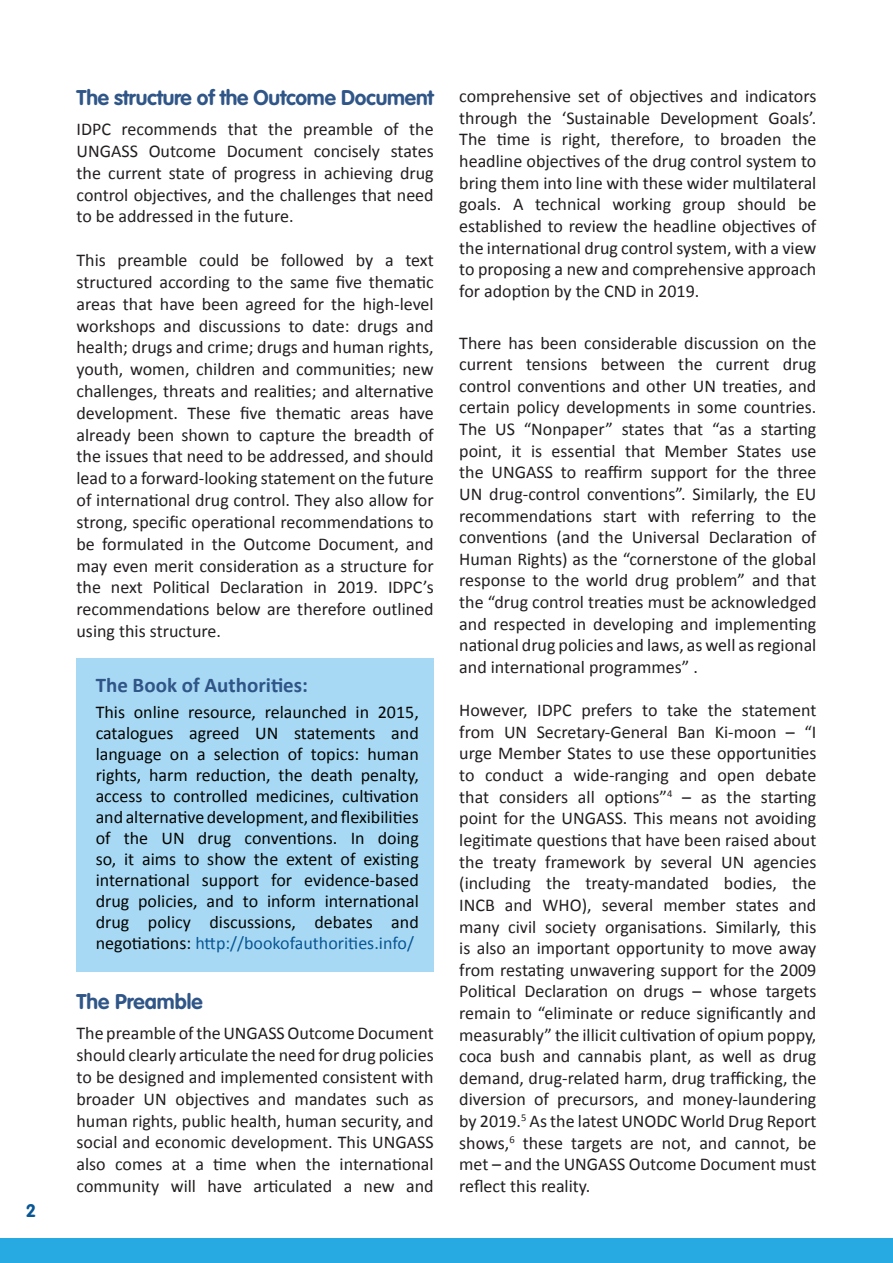
<style>
.page{position:relative;width:893px;height:1263px;background:#fff}
.page>*{position:absolute;margin:0;border:0;box-sizing:border-box;transform-origin:0 0}
.t1{font:700 21px "VAG Rounded LT Pro";letter-spacing:-.01em;color:#305688}
.t2{font:700 21px "Calibri";color:#305587}
.t3{font:18px/21.6px "Calibri";color:#231f20;text-align:justify}
.t4{font:18px/21px "Calibri";color:#040503;text-align:justify}
.t5{font:700 18px "VAG Rounded LT Pro";color:#095694}
.s1{color:#095694}
</style>
<div class="page">
<div style="left:0;top:1238px;width:893px;height:25px;background:#26aae1"></div>
<div style="left:77px;top:658px;width:357px;height:314px;background:#a7d9f4"></div>
<p class="t5" style="left:26px;top:1199px;width:12px">2</p>
<p class="t1" style="left:77px;top:84px;width:359px">The structure of the Outcome Document</p>
<p class="t3" style="left:77px;top:118px;width:359px">IDPC recommends that the preamble of the UNGASS Outcome Document concisely states the current state of progress in achieving drug control objectives, and the challenges that need to be addressed in the future.</p>
<p class="t3" style="left:77px;top:249px;width:359px">This preamble could be followed by a text structured according to the same five thematic areas that have been agreed for the high-level workshops and discussions to date: drugs and health; drugs and crime; drugs and human rights, youth, women, children and communities; new challenges, threats and realities; and alternative development. These five thematic areas have already been shown to capture the breadth of the issues that need to be addressed, and should lead to a forward-looking statement on the future of international drug control. They also allow for strong, specific operational recommendations to be formulated in the Outcome Document, and may even merit consideration as a structure for the next Political Declaration in 2019. IDPC’s recommendations below are therefore outlined using this structure.</p>
<p class="t2" style="left:96px;top:671px;width:214px">The Book of Authorities:</p>
<p class="t4" style="left:96px;top:702px;width:325px">This online resource, relaunched in 2015, catalogues agreed UN statements and language on a selection of topics: human rights, harm reduction, the death penalty, access to controlled medicines, cultivation and alternative development, and flexibilities of the UN drug conventions. In doing so, it aims to show the extent of existing international support for evidence-based drug policies, and to inform international drug policy discussions, debates and negotiations: <span class="s1">http://bookofauthorities.info/</span></p>
<p class="t1" style="left:77px;top:988px;width:128px">The Preamble</p>
<p class="t3" style="left:77px;top:1022px;width:359px">The preamble of the UNGASS Outcome Document should clearly articulate the need for drug policies to be designed and implemented consistent with broader UN objectives and mandates such as human rights, public health, human security, and social and economic development. This UNGASS also comes at a time when the international community will have articulated a new and</p>
<p class="t3" style="left:459px;top:85px;width:359px">comprehensive set of objectives and indicators through the ‘Sustainable Development Goals’.<br>The time is right, therefore, to broaden the headline objectives of the drug control system to bring them into line with these wider multilateral goals. A technical working group should be established to review the headline objectives of the international drug control system, with a view to proposing a new and comprehensive approach for adoption by the CND in 2019.</p>
<p class="t3" style="left:459px;top:332px;width:359px">There has been considerable discussion on the current tensions between the current drug control conventions and other UN treaties, and certain policy developments in some countries.<br>The US “Nonpaper” states that “as a starting point, it is essential that Member States use the UNGASS to reaffirm support for the three UN drug-control conventions”. Similarly, the EU recommendations start with referring to the conventions (and the Universal Declaration of Human Rights) as the “cornerstone of the global response to the world drug problem” and that the “drug control treaties must be acknowledged and respected in developing and implementing national drug policies and laws, as well as regional and international programmes” .</p>
<p class="t3" style="left:459px;top:699px;width:359px">However, IDPC prefers to take the statement from UN Secretary-General Ban Ki-moon – “I urge Member States to use these opportunities to conduct a wide-ranging and open debate that considers all options”<sup>4</sup> – as the starting point for the UNGASS. This means not avoiding legitimate questions that have been raised about the treaty framework by several UN agencies (including the treaty-mandated bodies, the INCB and WHO), several member states and many civil society organisations. Similarly, this is also an important opportunity to move away from restating unwavering support for the 2009<br>Political Declaration on drugs – whose targets remain to “eliminate or reduce significantly and measurably” the illicit cultivation of opium poppy, coca bush and cannabis plant, as well as drug demand, drug-related harm, drug trafficking, the diversion of precursors, and money-laundering by 2019.<sup>5</sup> As the latest UNODC World Drug Report shows,<sup>6</sup> these targets are not, and cannot, be met – and the UNGASS Outcome Document must reflect this reality.</p>
</div>
